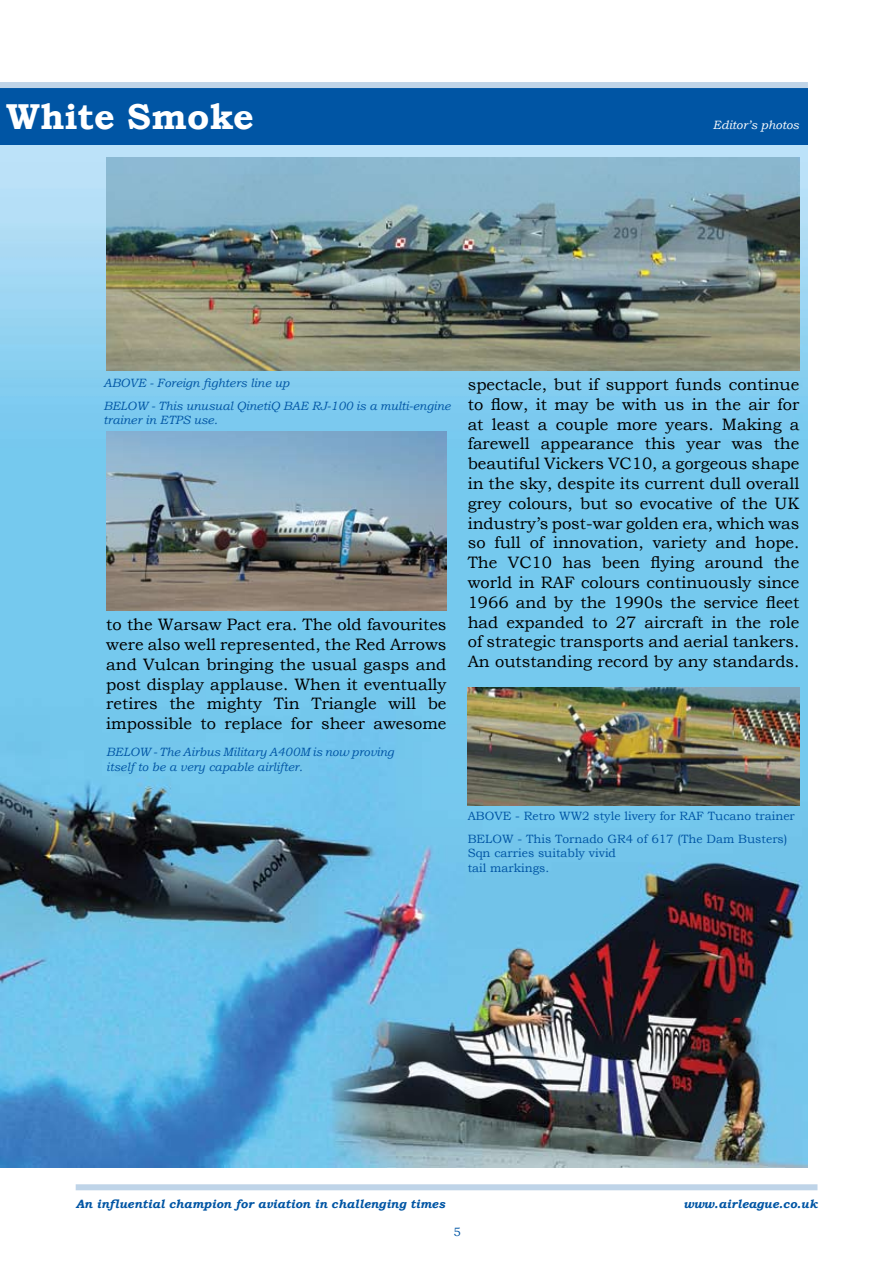
<style>
.page{position:relative;width:893px;height:1263px;background:#fff}
.page>*{position:absolute;margin:0;border:0;box-sizing:border-box;transform-origin:0 0}
.t1{font:700 36px "Bookman Old Style";color:#fff}
.t2{font:16.5px/19.8px "Bookman Old Style";color:#000;text-align:justify}
.t3{font:italic 12px/14.4px "Bookman Old Style";color:#0055a4}
.t4{font:12px/23px "Bookman Old Style";color:#0055a4}
.t5{font:italic 700 12px "Bookman Old Style";color:#0055a4}
.t6{font:italic 12px "Bookman Old Style";color:#fff}
</style>
<div class="page">
<div style="left:76px;top:1184px;width:741px;height:6px;background:#bfd4e8"></div>
<img style="left:0;top:144px;width:808px;height:1024px">
<div style="left:0;top:88px;width:808px;height:56px;background:#0055a4"></div>
<div style="left:0;top:82px;width:808px;height:6px;background:#bfd4e8"></div>
<img style="left:106px;top:431px;width:340px;height:180px">
<img style="left:106px;top:157px;width:693px;height:214px">
<img style="left:468px;top:687px;width:331px;height:118px">
<h1 class="t1" style="left:6px;top:91px;width:249px">White Smoke</h1>
<p class="t6" style="left:713px;top:117px;width:88px">Editor’s photos</p>
<p class="t3" style="left:103px;top:371px;width:349px;line-height:23px">ABOVE - Foreign fighters line up<br>BELOW - This unusual QinetiQ BAE RJ-100 is a multi-engine</p>
<p class="t3" style="left:103px;top:413px;width:116px">trainer in ETPS use.</p>
<p class="t2" style="left:106px;top:615px;width:342px">to the Warsaw Pact era. The old favourites were also well represented, the Red Arrows and Vulcan bringing the usual gasps and post display applause. When it eventually retires the mighty Tin Triangle will be impossible to replace for sheer awesome</p>
<p class="t3" style="left:106px;top:745px;width:289px">BELOW - The Airbus Military A400M is now proving itself to be a very capable airlifter.</p>
<p class="t2" style="left:468px;top:374px;width:333px">spectacle, but if support funds continue to flow, it may be with us in the air for at least a couple more years. Making a farewell appearance this year was the beautiful Vickers VC10, a gorgeous shape in the sky, despite its current dull overall grey colours, but so evocative of the UK industry’s post-war golden era, which was so full of innovation, variety and hope.<br>The VC10 has been flying around the world in RAF colours continuously since 1966 and by the 1990s the service fleet had expanded to 27 aircraft in the role of strategic transports and aerial tankers.<br>An outstanding record by any standards.</p>
<p class="t4" style="left:468px;top:805px;width:329px">ABOVE - Retro WW2 style livery for RAF Tucano trainer<br>BELOW - This Tornado GR4 of 617 (The Dam Busters)</p>
<p class="t4" style="left:468px;top:846px;width:150px;line-height:14.4px">Sqn carries suitably vivid tail markings.</p>
<p class="t5" style="left:76px;top:1195px;width:371px">An influential champion for aviation in challenging times</p>
<p class="t5" style="left:683px;top:1195px;width:136px">www.airleague.co.uk</p>
<p class="t4" style="left:453px;top:1220px;width:9px">5</p>
</div>
